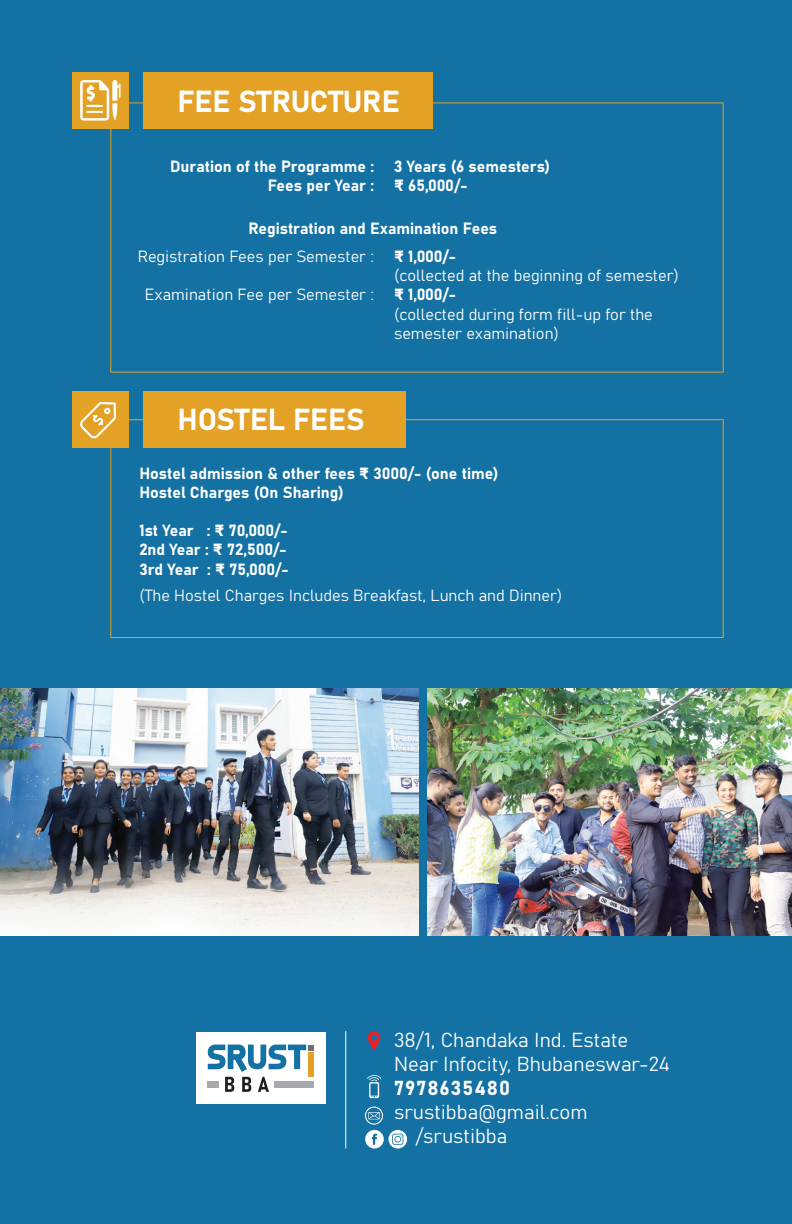
<style>
.page{position:relative;width:792px;height:1224px;background:#1471a3}
.page>*{position:absolute;margin:0;border:0;box-sizing:border-box;transform-origin:0 0}
.t1{font:30px "Bahnschrift";color:#fff}
.t2{font:20px "Bahnschrift";color:#fff}
.t3{font:20px "Bahnschrift";letter-spacing:.05em;color:#fff}
.t4{font:16px/19.2px "Bahnschrift";color:#fff}
</style>
<div class="page">
<div style="left:110px;top:419px;width:614px;height:219px;border:1px solid #e3a125"></div>
<div style="left:72px;top:72px;width:57px;height:57px;background:#e3a125"></div>
<div style="left:143px;top:72px;width:290px;height:57px;background:#e3a125"></div>
<div style="left:72px;top:391px;width:57px;height:57px;background:#e3a125"></div>
<div style="left:143px;top:391px;width:263px;height:57px;background:#e3a125"></div>
<svg style="left:367px;top:1075px;width:14px;height:23px"></svg>
<svg style="left:368px;top:1031px;width:12px;height:19px"></svg>
<hr style="left:345px;top:1031px;width:1px;height:117px;background:#fff">
<img style="left:0;top:688px;width:418px;height:247px">
<img style="left:427px;top:688px;width:365px;height:247px">
<svg style="left:365px;top:1107px;width:42px;height:42px"></svg>
<svg style="left:80px;top:402px;width:36px;height:36px"></svg>
<svg style="left:80px;top:80px;width:41px;height:41px"></svg>
<div style="left:196px;top:1032px;width:130px;height:72px;background:#fff"></div>
<svg style="left:208px;top:1045px;width:106px;height:47px"></svg>
<div style="left:208px;top:1081px;width:11px;height:7px;background:#a7a9ac"></div>
<div style="left:274px;top:1081px;width:40px;height:7px;background:#a7a9ac"></div>
<h1 class="t1" style="left:177px;top:78px;width:224px">FEE STRUCTURE</h1>
<p class="t4" style="left:170px;top:155px;width:205px;text-align:right">Duration of the Programme :<br>Fees per Year :</p>
<p class="t4" style="left:394px;top:155px;width:158px">3 Years (6 semesters) ₹ 65,000/-</p>
<p class="t4" style="left:248px;top:218px;width:250px">Registration and Examination Fees</p>
<p class="t4" style="left:138px;top:246px;width:238px">Registration Fees per Semester :</p>
<p class="t4" style="left:145px;top:284px;width:231px">Examination Fee per Semester :</p>
<p class="t4" style="left:394px;top:246px;width:286px">₹ 1,000/-<br>(collected at the beginning of semester) ₹ 1,000/-<br>(collected during form fill-up for the semester examination)</p>
<h1 class="t1" style="left:177px;top:397px;width:189px">HOSTEL FEES</h1>
<p class="t4" style="left:139px;top:462px;width:361px">Hostel admission &amp; other fees ₹ 3000/- (one time)<br>Hostel Charges (On Sharing)</p>
<p class="t4" style="left:139px;top:520px;width:151px">1st Year : ₹ 70,000/-<br>2nd Year : ₹ 72,500/-<br>3rd Year : ₹ 75,000/-</p>
<p class="t4" style="left:139px;top:584px;width:425px">(The Hostel Charges Includes Breakfast, Lunch and Dinner)</p>
<p class="t2" style="left:394px;top:1025px;width:236px">38/1, Chandaka Ind. Estate</p>
<p class="t2" style="left:394px;top:1049px;width:277px">Near Infocity, Bhubaneswar-24</p>
<p class="t3" style="left:394px;top:1073px;width:118px">7978635480</p>
<p class="t2" style="left:394px;top:1097px;width:195px">srustibba@gmail.com</p>
<p class="t2" style="left:416px;top:1121px;width:93px">/srustibba</p>
</div>
